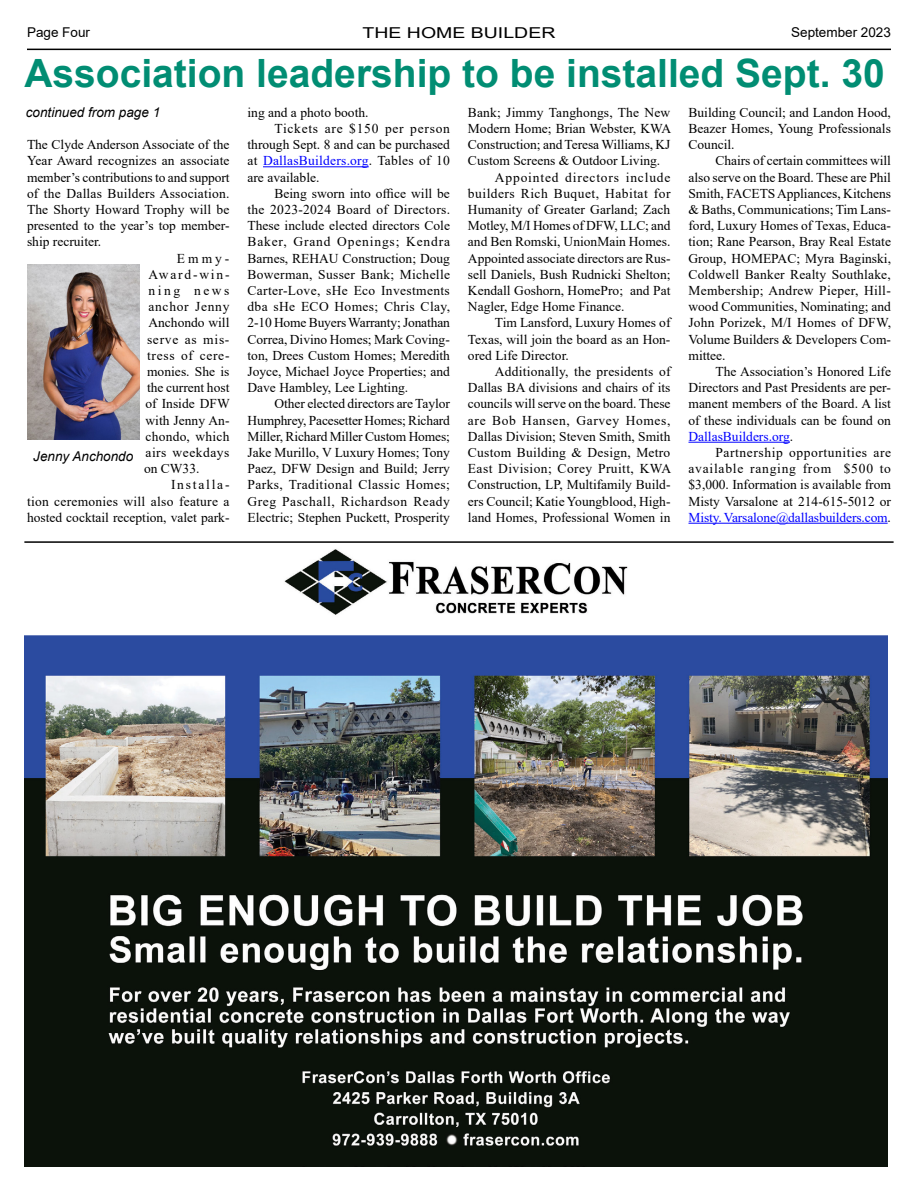
<style>
.page{position:relative;width:918px;height:1188px;background:#fff}
.page>*{position:absolute;margin:0;border:0;box-sizing:border-box;transform-origin:0 0}
.t1{font:700 39px "Arial";color:#018d73}
.t2{font:15px "Arial";color:#000;scale:1.3 1}
.t3{font:13.5px/16.2px "Times New Roman";color:#000;text-align:justify}
.t4{font:13.5px "Times New Roman";letter-spacing:.02em;color:#000}
.t5{font:13.5px "Times New Roman";letter-spacing:.025em;color:#000}
.t6{font:13.5px "Times New Roman";letter-spacing:.03em;color:#000}
.t7{font:13.5px "Times New Roman";letter-spacing:.06em;color:#000}
.t8{font:13.5px "Times New Roman";letter-spacing:.055em;color:#000}
.t9{font:13.5px "Times New Roman";letter-spacing:.04em;color:#000}
.t10{font:13.5px "Times New Roman";letter-spacing:.05em;color:#000}
.t11{font:italic 13.5px "Arial";color:#000}
.t12{font:13.5px "Times New Roman";letter-spacing:.02em;color:#00f}
.t13{font:13.5px "Times New Roman";letter-spacing:.035em;color:#000}
.t14{font:13.5px "Arial";color:#000}
.t15{font:13.5px "Times New Roman";letter-spacing:.135em;color:#000}
.t16{font:13.5px "Times New Roman";letter-spacing:.13em;color:#000}
.t17{font:13.5px "Times New Roman";letter-spacing:.19em;color:#000}
.s1{color:#000}
.s2{color:#00f}
</style>
<div class="page">
<hr style="left:27px;top:49px;width:864px;height:1px;background:#000">
<img style="left:25px;top:549px;width:863px;height:618px">
<hr style="left:24px;top:541px;width:870px;height:2px;background:#000">
<hr style="left:263px;top:166px;width:106px;height:1px;background:#00f">
<hr style="left:688px;top:442px;width:102px;height:1px;background:#00f">
<hr style="left:688px;top:523px;width:200px;height:1px;background:#00f">
<img style="left:27px;top:265px;width:113px;height:174px">
<p class="t14" style="left:27px;top:23px;width:65px">Page Four</p>
<p class="t2" style="left:363px;top:22px;width:150px">THE HOME BUILDER</p>
<p class="t14" style="left:791px;top:22px;width:101px">September 2023</p>
<h1 class="t1" style="left:24px;top:46px;width:862px">Association leadership to be installed Sept. 30</h1>
<p class="t11" style="left:26px;top:104px;width:136px">continued from page 1</p>
<p class="t3" style="left:248px;top:104px;width:123px">ing and a photo booth.</p>
<p class="t8" style="left:274px;top:119px;width:177px">Tickets are $150 per person</p>
<p class="t3" style="left:248px;top:136px;width:204px">through Sept. 8 and can be purchased</p>
<p class="t12" style="left:248px;top:151px;width:204px"><span class="s1">at</span> DallasBuilders.org<span class="s1">. Tables of 10</span></p>
<p class="t3" style="left:248px;top:168px;width:73px">are available.</p>
<p class="t3" style="left:274px;top:185px;width:177px">Being sworn into office will be</p>
<p class="t4" style="left:248px;top:200px;width:204px">the 2023-2024 Board of Directors.</p>
<p class="t3" style="left:248px;top:217px;width:204px">These include elected directors Cole</p>
<p class="t7" style="left:248px;top:232px;width:204px">Baker, Grand Openings; Kendra</p>
<p class="t3" style="left:248px;top:249px;width:204px">Barnes, REHAU Construction; Doug</p>
<p class="t5" style="left:248px;top:265px;width:204px">Bowerman, Susser Bank; Michelle</p>
<p class="t5" style="left:248px;top:281px;width:204px">Carter-Love, sHe Eco Investments</p>
<p class="t5" style="left:248px;top:297px;width:204px">dba sHe ECO Homes; Chris Clay,</p>
<p class="t3" style="left:248px;top:314px;width:204px">2-10 Home Buyers Warranty; Jonathan</p>
<p class="t3" style="left:248px;top:330px;width:204px">Correa, Divino Homes; Mark Coving-</p>
<p class="t3" style="left:248px;top:347px;width:204px">ton, Drees Custom Homes; Meredith</p>
<p class="t3" style="left:248px;top:363px;width:204px">Joyce, Michael Joyce Properties; and</p>
<p class="t3" style="left:248px;top:379px;width:162px">Dave Hambley, Lee Lighting.</p>
<p class="t3" style="left:274px;top:395px;width:177px">Other elected directors are Taylor</p>
<p class="t3" style="left:248px;top:411px;width:204px">Humphrey, Pacesetter Homes; Richard</p>
<p class="t3" style="left:248px;top:428px;width:204px">Miller, Richard Miller Custom Homes;</p>
<p class="t3" style="left:248px;top:444px;width:204px">Jake Murillo, V Luxury Homes; Tony</p>
<p class="t3" style="left:248px;top:460px;width:204px">Paez, DFW Design and Build; Jerry</p>
<p class="t6" style="left:248px;top:475px;width:204px">Parks, Traditional Classic Homes;</p>
<p class="t9" style="left:248px;top:492px;width:204px">Greg Paschall, Richardson Ready</p>
<p class="t3" style="left:248px;top:509px;width:204px">Electric; Stephen Puckett, Prosperity</p>
<p class="t3" style="left:27px;top:136px;width:204px">The Clyde Anderson Associate of the</p>
<p class="t3" style="left:27px;top:152px;width:204px">Year Award recognizes an associate</p>
<p class="t3" style="left:27px;top:168px;width:204px">member’s contributions to and support</p>
<p class="t3" style="left:27px;top:185px;width:204px">of the Dallas Builders Association.</p>
<p class="t3" style="left:27px;top:201px;width:204px">The Shorty Howard Trophy will be</p>
<p class="t3" style="left:27px;top:217px;width:204px">presented to the year’s top member-</p>
<p class="t3" style="left:27px;top:233px;width:76px">ship recruiter.</p>
<p class="t3" style="left:177px;top:249px;width:54px">Emmy-</p>
<p class="t15" style="left:148px;top:265px;width:83px">Award-win-</p>
<p class="t17" style="left:148px;top:281px;width:83px">ning news</p>
<p class="t10" style="left:148px;top:297px;width:82px">anchor Jenny</p>
<p class="t3" style="left:148px;top:314px;width:82px">Anchondo will</p>
<p class="t8" style="left:147px;top:330px;width:84px">serve as mis-</p>
<p class="t8" style="left:147px;top:346px;width:84px">tress of cere-</p>
<p class="t3" style="left:147px;top:363px;width:84px">monies. She is</p>
<p class="t3" style="left:147px;top:379px;width:84px">the current host</p>
<p class="t3" style="left:146px;top:395px;width:86px">of Inside DFW</p>
<p class="t3" style="left:146px;top:411px;width:85px">with Jenny An-</p>
<p class="t3" style="left:146px;top:428px;width:86px">chondo, which</p>
<p class="t9" style="left:146px;top:443px;width:85px">airs weekdays</p>
<p class="t3" style="left:144px;top:460px;width:57px">on CW33.</p>
<p class="t16" style="left:171px;top:475px;width:60px">Installa-</p>
<p class="t4" style="left:27px;top:492px;width:204px">tion ceremonies will also feature a</p>
<p class="t3" style="left:27px;top:509px;width:204px">hosted cocktail reception, valet park-</p>
<p class="t11" style="left:33px;top:447px;width:102px">Jenny Anchondo</p>
<p class="t3" style="left:468px;top:104px;width:204px">Bank; Jimmy Tanghongs, The New</p>
<p class="t3" style="left:468px;top:120px;width:205px">Modern Home; Brian Webster, KWA</p>
<p class="t3" style="left:468px;top:136px;width:204px">Construction; and Teresa Williams, KJ</p>
<p class="t3" style="left:468px;top:152px;width:194px">Custom Screens &amp; Outdoor Living.</p>
<p class="t7" style="left:495px;top:168px;width:177px">Appointed directors include</p>
<p class="t13" style="left:468px;top:184px;width:204px">builders Rich Buquet, Habitat for</p>
<p class="t3" style="left:468px;top:201px;width:204px">Humanity of Greater Garland; Zach</p>
<p class="t3" style="left:468px;top:217px;width:204px">Motley, M/I Homes of DFW, LLC; and</p>
<p class="t3" style="left:468px;top:233px;width:204px">and Ben Romski, UnionMain Homes.</p>
<p class="t3" style="left:468px;top:249px;width:204px">Appointed associate directors are Rus-</p>
<p class="t3" style="left:468px;top:266px;width:204px">sell Daniels, Bush Rudnicki Shelton;</p>
<p class="t3" style="left:468px;top:282px;width:204px">Kendall Goshorn, HomePro; and Pat</p>
<p class="t3" style="left:468px;top:298px;width:158px">Nagler, Edge Home Finance.</p>
<p class="t3" style="left:495px;top:314px;width:177px">Tim Lansford, Luxury Homes of</p>
<p class="t3" style="left:468px;top:330px;width:204px">Texas, will join the board as an Hon-</p>
<p class="t3" style="left:468px;top:347px;width:102px">ored Life Director.</p>
<p class="t3" style="left:495px;top:363px;width:177px">Additionally, the presidents of</p>
<p class="t3" style="left:468px;top:379px;width:204px">Dallas BA divisions and chairs of its</p>
<p class="t3" style="left:468px;top:395px;width:204px">councils will serve on the board. These</p>
<p class="t10" style="left:468px;top:411px;width:204px">are Bob Hansen, Garvey Homes,</p>
<p class="t3" style="left:468px;top:428px;width:204px">Dallas Division; Steven Smith, Smith</p>
<p class="t4" style="left:468px;top:443px;width:204px">Custom Building &amp; Design, Metro</p>
<p class="t6" style="left:468px;top:459px;width:205px">East Division; Corey Pruitt, KWA</p>
<p class="t3" style="left:468px;top:476px;width:204px">Construction, LP, Multifamily Build-</p>
<p class="t3" style="left:468px;top:492px;width:204px">ers Council; Katie Youngblood, High-</p>
<p class="t3" style="left:468px;top:509px;width:204px">land Homes, Professional Women in</p>
<p class="t3" style="left:688px;top:104px;width:204px">Building Council; and Landon Hood, Beazer Homes, Young Professionals Council.</p>
<p class="t3" style="left:688px;top:152px;width:204px;text-indent:27px">Chairs of certain committees will also serve on the Board. These are Phil Smith, FACETS Appliances, Kitchens &amp; Baths, Communications; Tim Lans&shy;ford, Luxury Homes of Texas, Educa&shy;tion; Rane Pearson, Bray Real Estate Group, HOMEPAC; Myra Baginski, Coldwell Banker Realty Southlake, Membership; Andrew Pieper, Hill&shy;wood Communities, Nominating; and John Porizek, M/I Homes of DFW, Volume Builders &amp; Developers Com&shy;mittee.</p>
<p class="t3" style="left:688px;top:363px;width:204px;text-indent:27px">The Association’s Honored Life Directors and Past Presidents are per&shy;manent members of the Board. A list of these individuals can be found on <span class="s2">DallasBuilders.org</span>.</p>
<p class="t3" style="left:688px;top:444px;width:204px;text-indent:27px">Partnership opportunities are available ranging from $500 to $3,000. Information is available from Misty Varsalone at 214-615-5012 or <span class="s2">Misty. Varsalone@dallasbuilders.com</span>.</p>
</div>
